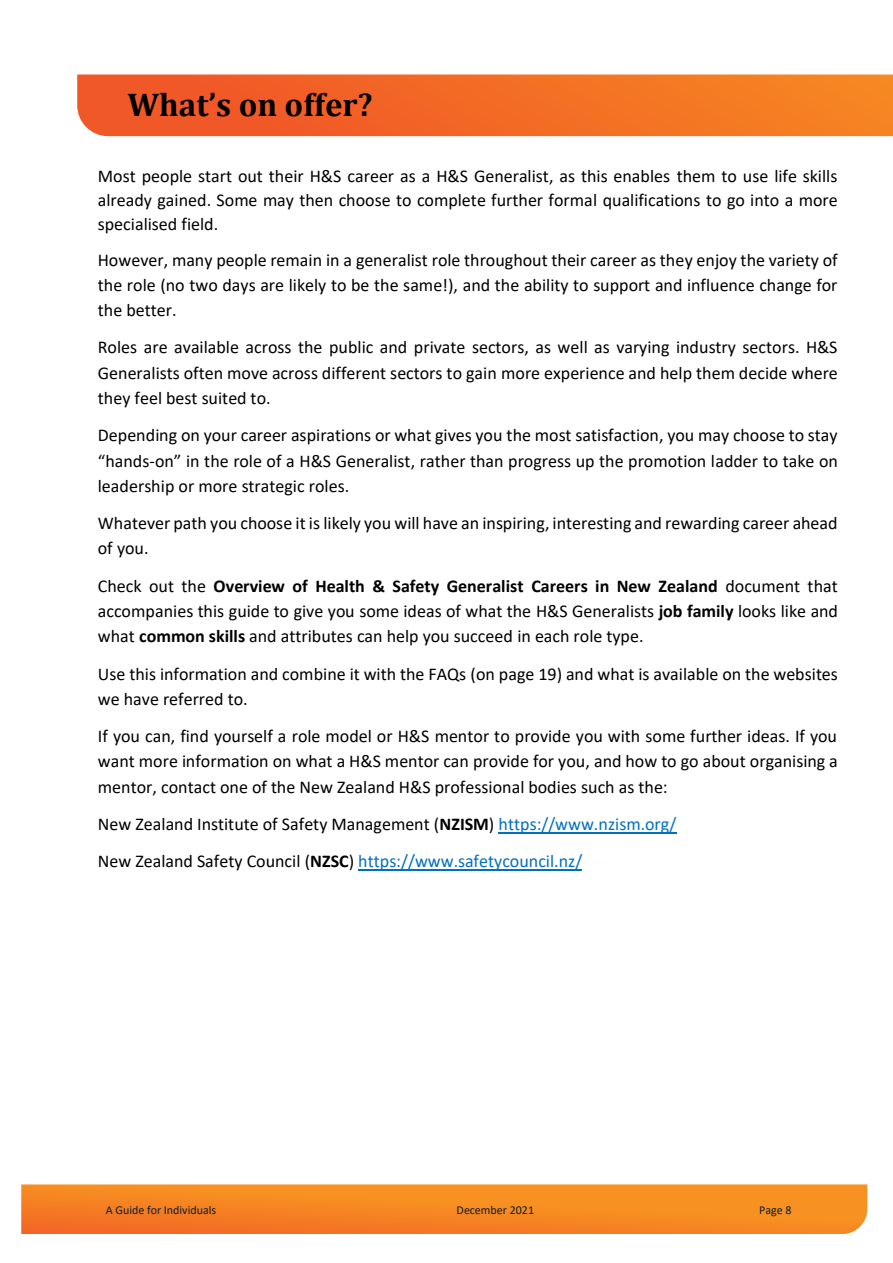
<style>
.page{position:relative;width:893px;height:1263px;background:#fff}
.page>*{position:absolute;margin:0;border:0;box-sizing:border-box;transform-origin:0 0}
.t1{font:700 33px "Cambria";color:#000}
.t2{font:18px/25.3px "Calibri";color:#000;text-align:justify}
.t3{font:12px "Calibri";color:#0d1e30}
.s1{font-weight:700}
.s2{color:#0070c0}
</style>
<div class="page">
<svg style="left:21px;top:1184px;width:846px;height:50px;background:#f58725"></svg>
<svg style="left:77px;top:75px;width:816px;height:61px;background:#f36c27"></svg>
<hr style="left:498px;top:832px;width:178px;height:1px;background:#0070c0">
<hr style="left:358px;top:869px;width:224px;height:1px;background:#0070c0">
<p class="t1" style="left:127px;top:81px;width:247px">What’s on offer?</p>
<p class="t2" style="left:98px;top:164px;width:741px;line-height:23.7px">Most people start out their H&amp;S career as a H&amp;S Generalist, as this enables them to use life skills already gained. Some may then choose to complete further formal qualifications to go into a more specialised field.</p>
<p class="t2" style="left:98px;top:247px;width:741px">However, many people remain in a generalist role throughout their career as they enjoy the variety of the role (no two days are likely to be the same!), and the ability to support and influence change for the better.</p>
<p class="t2" style="left:98px;top:334px;width:742px">Roles are available across the public and private sectors, as well as varying industry sectors. H&amp;S Generalists often move across different sectors to gain more experience and help them decide where they feel best suited to.</p>
<p class="t2" style="left:98px;top:422px;width:742px">Depending on your career aspirations or what gives you the most satisfaction, you may choose to stay “hands-on” in the role of a H&amp;S Generalist, rather than progress up the promotion ladder to take on leadership or more strategic roles.</p>
<p class="t2" style="left:98px;top:510px;width:741px">Whatever path you choose it is likely you will have an inspiring, interesting and rewarding career ahead of you.</p>
<p class="t2" style="left:98px;top:573px;width:742px">Check out the <span class="s1">Overview of Health &amp; Safety Generalist Careers in New Zealand</span> document that accompanies this guide to give you some ideas of what the H&amp;S Generalists <span class="s1">job family</span> looks like and what <span class="s1">common skills</span> and attributes can help you succeed in each role type.</p>
<p class="t2" style="left:98px;top:660px;width:741px">Use this information and combine it with the FAQs (on page 19) and what is available on the websites we have referred to.</p>
<p class="t2" style="left:98px;top:723px;width:741px">If you can, find yourself a role model or H&amp;S mentor to provide you with some further ideas. If you want more information on what a H&amp;S mentor can provide for you, and how to go about organising a mentor, contact one of the New Zealand H&amp;S professional bodies such as the:</p>
<p class="t2" style="left:98px;top:805px;width:580px;line-height:37.2px">New Zealand Institute of Safety Management (<span class="s1">NZISM</span>) <span class="s2">https://www.nzism.org/<br></span>New Zealand Safety Council (<span class="s1">NZSC</span>) <span class="s2">https://www.safetycouncil.nz/</span></p>
<p class="t3" style="left:106px;top:1202px;width:112px">A Guide for Individuals</p>
<p class="t3" style="left:457px;top:1202px;width:79px">December 2021</p>
<p class="t3" style="left:759px;top:1202px;width:34px">Page 8</p>
</div>
